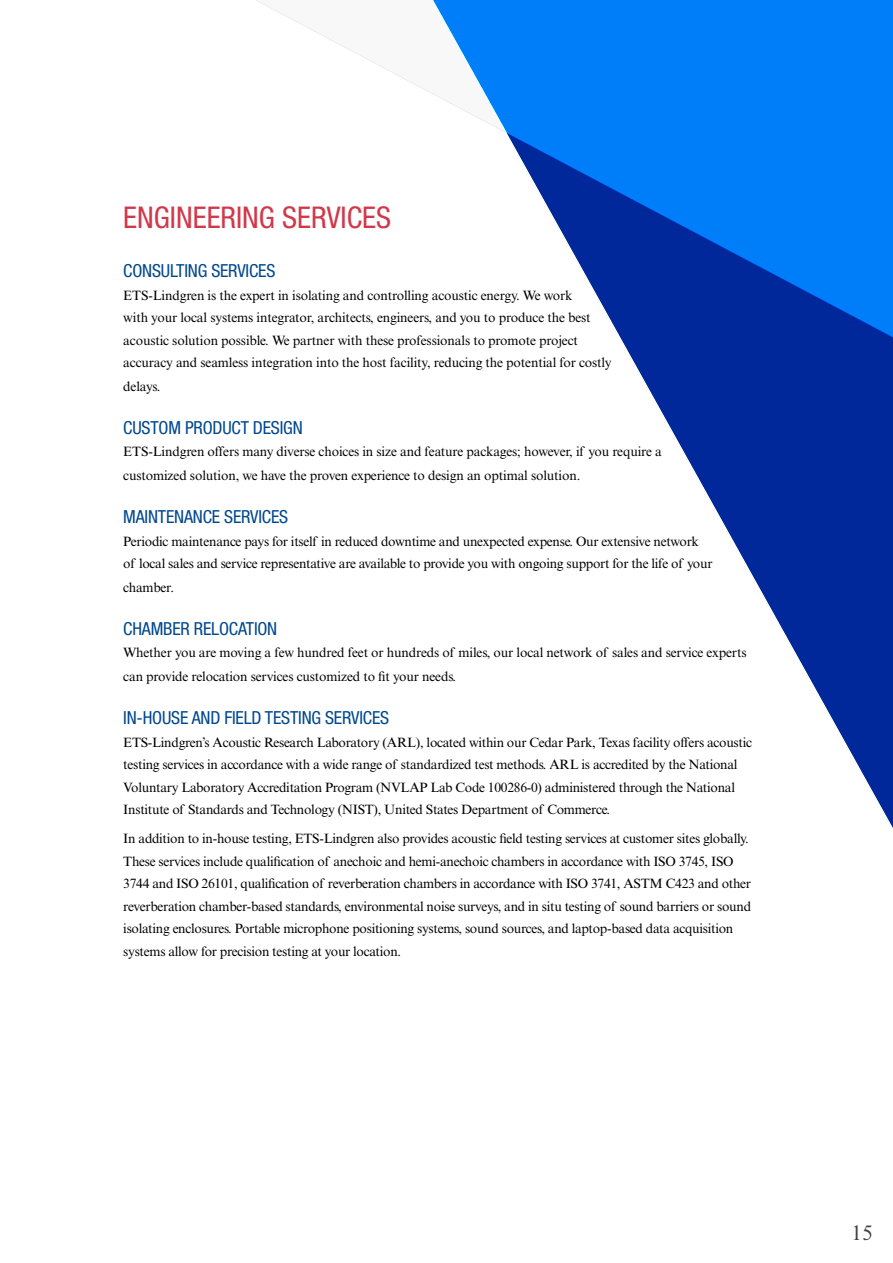
<style>
.page{position:relative;width:893px;height:1263px;background:#fff}
.page>*{position:absolute;margin:0;border:0;box-sizing:border-box;transform-origin:0 0}
.t1{font:condensed 30px "Helvetica Neue LT Std";color:#d1394a}
.t2{font:21px "Times New Roman MT Std";color:#414042}
.t3{font:condensed 18px "Helvetica Neue LT Std";letter-spacing:-.01em;color:#00488e}
.t4{font:13.5px/22.5px "Times New Roman MT Std";letter-spacing:-.02em;color:#000}
</style>
<div class="page">
<svg style="left:625px;top:346px;width:268px;height:482px"></svg>
<svg style="left:256px;top:0;width:637px;height:346px"></svg>
<h1 class="t1" style="left:123px;top:200px;width:269px">ENGINEERING SERVICES</h1>
<h3 class="t3" style="left:123px;top:260px;width:154px">CONSULTING SERVICES</h3>
<p class="t4" style="left:123px;top:284px;width:490px">ETS-Lindgren is the expert in isolating and controlling acoustic energy. We work<br>with your local systems integrator, architects, engineers, and you to produce the best acoustic solution possible. We partner with these professionals to promote project accuracy and seamless integration into the host facility, reducing the potential for costly</p>
<p class="t4" style="left:123px;top:375px;width:39px">delays.</p>
<h3 class="t3" style="left:123px;top:417px;width:181px">CUSTOM PRODUCT DESIGN</h3>
<p class="t4" style="left:123px;top:440px;width:540px;line-height:24px">ETS-Lindgren offers many diverse choices in size and feature packages; however, if you require a customized solution, we have the proven experience to design an optimal solution.</p>
<h3 class="t3" style="left:123px;top:506px;width:166px">MAINTENANCE SERVICES</h3>
<p class="t4" style="left:123px;top:530px;width:591px">Periodic maintenance pays for itself in reduced downtime and unexpected expense. Our extensive network of local sales and service representative are available to provide you with ongoing support for the life of your</p>
<p class="t4" style="left:123px;top:576px;width:52px">chamber.</p>
<h3 class="t3" style="left:123px;top:618px;width:156px">CHAMBER RELOCATION</h3>
<p class="t4" style="left:123px;top:641px;width:625px;line-height:24px">Whether you are moving a few hundred feet or hundreds of miles, our local network of sales and service experts can provide relocation services customized to fit your needs.</p>
<h3 class="t3" style="left:123px;top:707px;width:267px">IN-HOUSE AND FIELD TESTING SERVICES</h3>
<p class="t4" style="left:123px;top:731px;width:630px">ETS-Lindgren’s Acoustic Research Laboratory (ARL), located within our Cedar Park, Texas facility offers acoustic testing services in accordance with a wide range of standardized test methods. ARL is accredited by the National Voluntary Laboratory Accreditation Program (NVLAP Lab Code 100286-0) administered through the National Institute of Standards and Technology (NIST), United States Department of Commerce.</p>
<p class="t4" style="left:123px;top:827px;width:629px">In addition to in-house testing, ETS-Lindgren also provides acoustic field testing services at customer sites globally.<br>These services include qualification of anechoic and hemi-anechoic chambers in accordance with ISO 3745, ISO 3744 and ISO 26101, qualification of reverberation chambers in accordance with ISO 3741, ASTM C423 and other reverberation chamber-based standards, environmental noise surveys, and in situ testing of sound barriers or sound isolating enclosures. Portable microphone positioning systems, sound sources, and laptop-based data acquisition systems allow for precision testing at your location.</p>
<h2 class="t2" style="left:852px;top:1220px;width:22px">15</h2>
</div>
